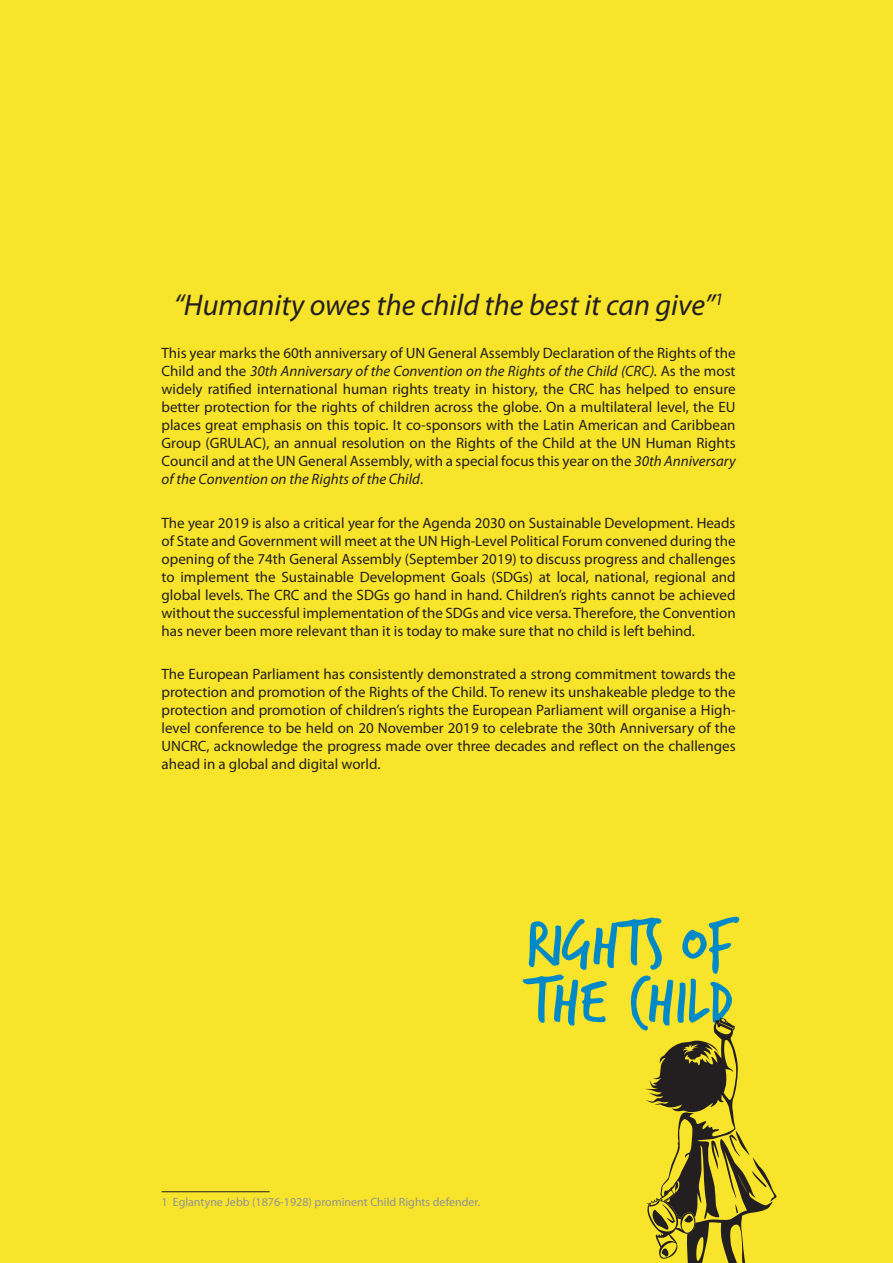
<style>
.page{position:relative;width:893px;height:1263px;background:#f8e42a}
.page>*{position:absolute;margin:0;border:0;box-sizing:border-box;transform-origin:0 0}
.t1{font:68.85px "Trash Hand";color:#0089c7}
.t2{font:68.1px "Trash Hand";color:#0089c7}
.t3{font:italic 30px "Myriad Pro";color:#231f20}
.t4{font:15px/18px "Myriad Pro";color:#231f20;text-align:justify}
.t5{font:12px "Myriad Pro";color:#919396}
.s1{font-style:italic}
</style>
<div class="page">
<svg style="left:645px;top:1018px;width:131px;height:245px"></svg>
<hr style="left:162px;top:1191px;width:108px;height:1px;background:#231f20">
<h3 class="t3" style="left:174px;top:288px;width:551px">“Humanity owes the child the best it can give”<sup>1</sup></h3>
<p class="t4" style="left:162px;top:344px;width:576px">This year marks the 60th anniversary of UN General Assembly Declaration of the Rights of the Child and the <span class="s1">30th Anniversary of the Convention on the Rights of the Child (CRC).</span> As the most widely ratified international human rights treaty in history, the CRC has helped to ensure better protection for the rights of children across the globe. On a multilateral level, the EU places great emphasis on this topic. It co-sponsors with the Latin American and Caribbean Group (GRULAC), an annual resolution on the Rights of the Child at the UN Human Rights Council and at the UN General Assembly, with a special focus this year on the <span class="s1">30th Anniversary of the Convention on the Rights of the Child</span>.</p>
<p class="t4" style="left:162px;top:514px;width:576px">The year 2019 is also a critical year for the Agenda 2030 on Sustainable Development. Heads of State and Government will meet at the UN High-Level Political Forum convened during the opening of the 74th General Assembly (September 2019) to discuss progress and challenges to implement the Sustainable Development Goals (SDGs) at local, national, regional and global levels. The CRC and the SDGs go hand in hand. Children’s rights cannot be achieved without the successful implementation of the SDGs and vice versa. Therefore, the Convention has never been more relevant than it is today to make sure that no child is left behind.</p>
<p class="t4" style="left:162px;top:665px;width:576px">The European Parliament has consistently demonstrated a strong commitment towards the protection and promotion of the Rights of the Child. To renew its unshakeable pledge to the protection and promotion of children’s rights the European Parliament will organise a High&shy;level conference to be held on 20 November 2019 to celebrate the 30th Anniversary of the UNCRC, acknowledge the progress made over three decades and reflect on the challenges ahead in a global and digital world.</p>
<h2 class="t2" style="left:527px;top:911px;width:208px">Rights of</h2>
<h1 class="t1" style="left:527px;top:967px;width:208px">the Child</h1>
<p class="t5" style="left:162px;top:1195px;width:320px">1 Eglantyne Jebb (1876-1928) prominent Child Rights defender.</p>
</div>
